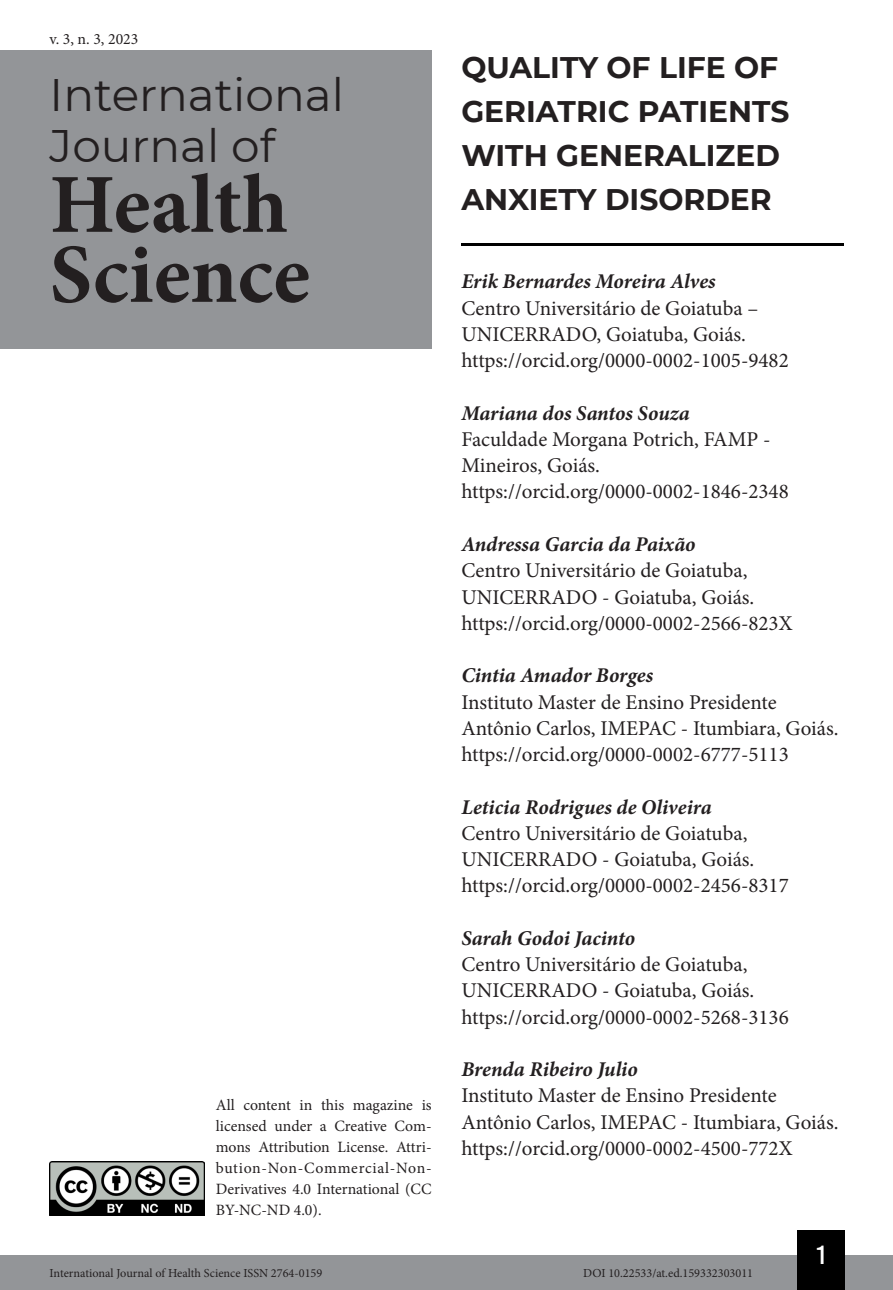
<style>
.page{position:relative;width:893px;height:1290px;background:#fff}
.page>*{position:absolute;margin:0;border:0;box-sizing:border-box;transform-origin:0 0}
.t1{font:700 84px/70px "Minion Pro";color:#231f20}
.t2{font:45.5px/50.8px "Montserrat";color:#231f20}
.Título_Artigo{font:700 29.75px/43.8px "Montserrat";color:#231f20}
.t3{font:26.25px "Bebas Kai";color:#fff}
.Infos_autor{font:21px/26.2px "Minion Pro";color:#231f20}
.Autor{font:italic 700 21px "Minion Pro";color:#231f20}
.t4{font:15.75px/21px "Minion Pro";color:#231f20;text-align:justify}
.t5{font:12.25px "Minion Pro";color:#231f20}
</style>
<div class="page">
<div style="left:0;top:1255px;width:893px;height:35px;background:#939598"></div>
<div style="left:797px;top:1230px;width:48px;height:60px;background:#000"></div>
<img style="left:50px;top:1161px;width:154px;height:54px">
<div style="left:0;top:50px;width:432px;height:298px;background:#939598"></div>
<hr style="left:461px;top:243px;width:382px;height:3px;background:#000">
<p class="t4" style="left:50px;top:28px;width:90px">v. 3, n. 3, 2023</p>
<h2 class="t2" style="left:50px;top:68px;width:296px">International<br>Journal of</h2>
<h1 class="t1" style="left:50px;top:169px;width:262px">Health<br>Science</h1>
<p class="t4" style="left:216px;top:1095px;width:217px">All content in this magazine is licensed under a Creative Com&shy;mons Attribution License. Attri&shy;bution-Non-Commercial-Non-Derivatives 4.0 International (CC BY-NC-ND 4.0).</p>
<p class="Título_Artigo" style="left:461px;top:44px;width:330px">QUALITY OF LIFE OF<br>GERIATRIC PATIENTS<br>WITH GENERALIZED<br>ANXIETY DISORDER</p>
<p class="Autor" style="left:461px;top:267px;width:256px">Erik Bernardes Moreira Alves</p>
<p class="Infos_autor" style="left:461px;top:295px;width:298px">Centro Universitário de Goiatuba –<br>UNICERRADO, Goiatuba, Goiás.</p>
<p class="Infos_autor" style="left:461px;top:347px;width:329px">https://orcid.org/0000-0002-1005-9482</p>
<p class="Autor" style="left:461px;top:398px;width:230px">Mariana dos Santos Souza</p>
<p class="Infos_autor" style="left:461px;top:426px;width:311px">Faculdade Morgana Potrich, FAMP -<br>Mineiros, Goiás.</p>
<p class="Infos_autor" style="left:461px;top:479px;width:329px">https://orcid.org/0000-0002-1846-2348</p>
<p class="Autor" style="left:461px;top:529px;width:236px">Andressa Garcia da Paixão</p>
<p class="Infos_autor" style="left:461px;top:557px;width:294px">Centro Universitário de Goiatuba,<br>UNICERRADO - Goiatuba, Goiás.</p>
<p class="Infos_autor" style="left:461px;top:610px;width:333px">https://orcid.org/0000-0002-2566-823X</p>
<p class="Autor" style="left:461px;top:660px;width:193px">Cintia Amador Borges</p>
<p class="Infos_autor" style="left:461px;top:689px;width:379px">Instituto Master de Ensino Presidente<br>Antônio Carlos, IMEPAC - Itumbiara, Goiás.</p>
<p class="Infos_autor" style="left:461px;top:741px;width:329px">https://orcid.org/0000-0002-6777-5113</p>
<p class="Autor" style="left:461px;top:792px;width:252px">Leticia Rodrigues de Oliveira</p>
<p class="Infos_autor" style="left:461px;top:820px;width:294px">Centro Universitário de Goiatuba,<br>UNICERRADO - Goiatuba, Goiás.</p>
<p class="Infos_autor" style="left:461px;top:872px;width:329px">https://orcid.org/0000-0002-2456-8317</p>
<p class="Autor" style="left:461px;top:923px;width:175px">Sarah Godoi Jacinto</p>
<p class="Infos_autor" style="left:461px;top:951px;width:294px">Centro Universitário de Goiatuba,<br>UNICERRADO - Goiatuba, Goiás.</p>
<p class="Infos_autor" style="left:461px;top:1004px;width:329px">https://orcid.org/0000-0002-5268-3136</p>
<p class="Autor" style="left:461px;top:1054px;width:178px">Brenda Ribeiro Julio</p>
<p class="Infos_autor" style="left:461px;top:1082px;width:379px">Instituto Master de Ensino Presidente<br>Antônio Carlos, IMEPAC - Itumbiara, Goiás.</p>
<p class="Infos_autor" style="left:461px;top:1135px;width:333px">https://orcid.org/0000-0002-4500-772X</p>
<p class="t3" style="left:817px;top:1241px;width:10px">1</p>
<p class="t5" style="left:50px;top:1265px;width:274px">International Journal of Health Science ISSN 2764-0159</p>
<p class="t5" style="left:583px;top:1265px;width:171px">DOI 10.22533/at.ed.159332303011</p>
</div>
